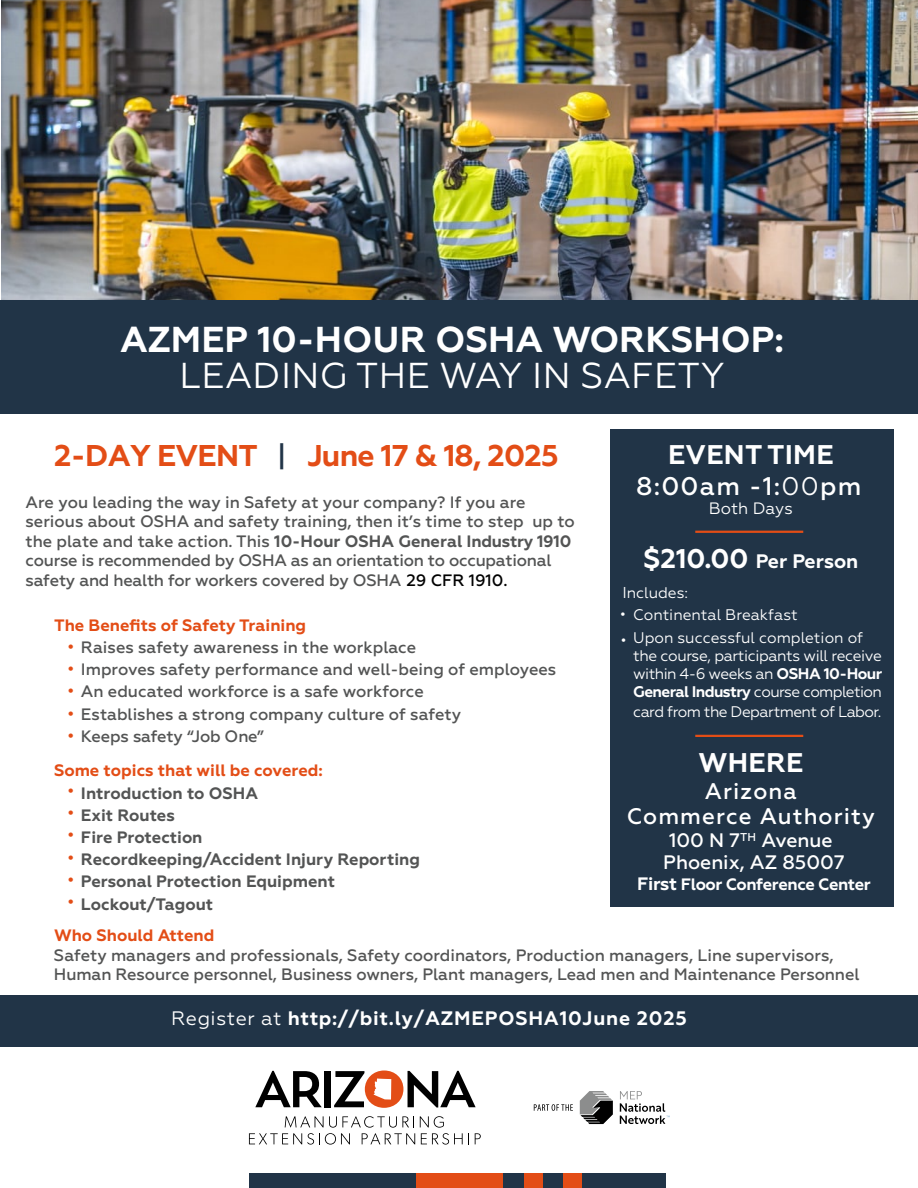
<style>
.page{position:relative;width:918px;height:1188px;background:#fff}
.page>*{position:absolute;margin:0;border:0;box-sizing:border-box;transform-origin:0 0}
.t1{font:700 36px "Geometria";color:#fff}
.t2{font:36px "Geometria";letter-spacing:.01em;color:#fff}
.t3{font:700 30px "Geometria";letter-spacing:-.025em;color:#e34d16}
.t4{font:700 27px "Geometria";letter-spacing:.01em;color:#fff}
.t5{font:500 25.5px "Geometria";letter-spacing:.05em;color:#fff}
.t6{font:500 22.5px/25.3px "Geometria";letter-spacing:.05em;color:#fff;text-align:center}
.t7{font:700 19.5px "Geometria";letter-spacing:.04em;color:#fff}
.t8{font:500 19.5px/21.9px "Geometria";color:#fff;text-align:center}
.t9{font:700 19.5px "Geometria";color:#fff}
.t10{font:500 16.5px/19.6px "Geometria";color:#535454}
.t11{font:700 16.5px "Geometria";color:#535454}
.t12{font:700 16.5px/34.5px "Geometria";color:#e34d16}
.t13{font:700 16.5px "Geometria";letter-spacing:-.025em;color:#fff}
.t14{font:16.5px "Geometria";color:#fff}
.t15{font:15.3px/18px "Geometria";letter-spacing:-.025em;color:#fff}
.t16{font:15.3px "Geometria";color:#fff}
.s1{font-weight:500;color:#213447}
.s2{font-weight:700}
.s3{color:#000}
.s4{color:#e34d16}
.s5{font-weight:500}
.s6{font-weight:500;color:#535454}
.s7{font-weight:500;color:#e34d16}
.s8{color:#535454}
.s9{font-weight:400}
.s10{font-size:27px}
.s11{font-size:15.75px}
.s12{font-size:18px}
</style>
<div class="page">
<div style="left:0;top:995px;width:918px;height:52px;background:#213447"></div>
<svg style="left:249px;top:1116px;width:220px;height:29px"></svg>
<svg style="left:475px;top:1133px;width:6px;height:11px"></svg>
<svg style="left:255px;top:1071px;width:67px;height:36px"></svg>
<div style="left:325px;top:1071px;width:6px;height:36px;background:#000"></div>
<svg style="left:334px;top:1071px;width:142px;height:37px"></svg>
<svg style="left:534px;top:1104px;width:39px;height:7px"></svg>
<svg style="left:580px;top:1091px;width:33px;height:33px"></svg>
<svg style="left:620px;top:1091px;width:50px;height:33px"></svg>
<div style="left:249px;top:1174px;width:416px;height:14px;background:#213447"></div>
<div style="left:416px;top:1174px;width:87px;height:14px;background:#e34d16"></div>
<div style="left:524px;top:1174px;width:18px;height:14px;background:#e34d16"></div>
<div style="left:563px;top:1174px;width:19px;height:14px;background:#e34d16"></div>
<div style="left:611px;top:429px;width:283px;height:477px;background:#213447"></div>
<hr style="left:695px;top:531px;width:108px;height:2px;background:#e34d16">
<img style="left:1px;top:0;width:917px;height:301px">
<hr style="left:695px;top:735px;width:108px;height:2px;background:#e34d16">
<div style="left:0;top:301px;width:918px;height:113px;background:#213447"></div>
<h1 class="t1" style="left:120px;top:318px;width:665px">AZMEP 10-HOUR OSHA WORKSHOP:</h1>
<h1 class="t2" style="left:180px;top:355px;width:546px">LEADING THE WAY IN SAFETY</h1>
<h2 class="t3" style="left:54px;top:438px;width:506px">2-DAY EVENT <span class="s1">|</span> June 17 &amp; 18, 2025</h2>
<p class="t10" style="left:26px;top:492px;width:551px">Are you leading the way in Safety at your company? If you are serious about OSHA and safety training, then it’s time to step up to the plate and take action. This <span class="s2">10-Hour OSHA General Industry 1910 </span>course is recommended by OSHA as an orientation to occupational safety and health for workers covered by OSHA <span class="s3">29 CFR 1910.</span></p>
<p class="t12" style="left:54px;top:608px;width:254px">The Benefits of Safety Training</p>
<p class="t10" style="left:67px;top:638px;width:350px"><span class="s4">•</span> Raises safety awareness in the workplace</p>
<p class="t10" style="left:67px;top:660px;width:490px"><span class="s4">•</span> Improves safety performance and well-being of employees</p>
<p class="t10" style="left:67px;top:682px;width:358px"><span class="s4">•</span> An educated workforce is a safe workforce</p>
<p class="t10" style="left:67px;top:704px;width:395px"><span class="s4">•</span> Establishes a strong company culture of safety</p>
<p class="t12" style="left:54px;top:719px;width:270px;text-indent:13px"><span class="s5">•</span> <span class="s6">Keeps safety “Job One”<br></span>Some topics that will be covered:</p>
<p class="t11" style="left:67px;top:783px;width:192px"><span class="s7">•</span> Introduction to OSHA</p>
<p class="t11" style="left:67px;top:805px;width:109px"><span class="s7">•</span> Exit Routes</p>
<p class="t11" style="left:67px;top:827px;width:137px"><span class="s7">•</span> Fire Protection</p>
<p class="t11" style="left:67px;top:850px;width:354px"><span class="s7">•</span> Recordkeeping/Accident Injury Reporting</p>
<p class="t11" style="left:67px;top:872px;width:269px"><span class="s7">•</span> Personal Protection Equipment</p>
<p class="t12" style="left:54px;top:888px;width:162px;line-height:31.5px;text-align:right"><span class="s5">•</span> <span class="s8">Lockout/Tagout<br></span>Who Should Attend</p>
<p class="t10" style="left:54px;top:945px;width:807px">Safety managers and professionals, Safety coordinators, Production managers, Line supervisors,<br>Human Resource personnel, Business owners, Plant managers, Lead men and Maintenance Personnel</p>
<p class="t7" style="left:171px;top:1007px;width:517px"><span class="s9">Register at</span> http://bit.ly/AZMEPOSHA10June 2025</p>
<h3 class="t4" style="left:668px;top:438px;width:167px">EVENT TIME</h3>
<h3 class="t5" style="left:636px;top:471px;width:227px">8:00am -1:<span class="s9">00</span>pm</h3>
<p class="t14" style="left:709px;top:499px;width:85px">Both Days</p>
<p class="t9" style="left:644px;top:550px;width:216px"><span class="s10">$210.00</span> Per Person</p>
<p class="t16" style="left:622px;top:584px;width:67px"><span class="s11">I</span>ncludes:</p>
<p class="t16" style="left:620px;top:606px;width:180px">• Continental Breakfast</p>
<p class="t15" style="left:633px;top:629px;width:251px;text-indent:-13px">• Upon successful completion of the course, participants will receive within 4-6 weeks an <span class="s2">OSHA 10-Hour General Industry</span> course completion</p>
<p class="t15" style="left:633px;top:703px;width:250px">card from the Department of Labor.</p>
<h3 class="t4" style="left:698px;top:747px;width:106px">WHERE</h3>
<h3 class="t6" style="left:627px;top:778px;width:250px">Arizona<br>Commerce Authority</h3>
<p class="t8" style="left:663px;top:829px;width:183px">100 N 7<sup>TH</sup> Avenue<br>Phoenix, AZ 85007</p>
<p class="t13" style="left:637px;top:875px;width:235px"><span class="s12">First</span> Floor Conference Center</p>
</div>
